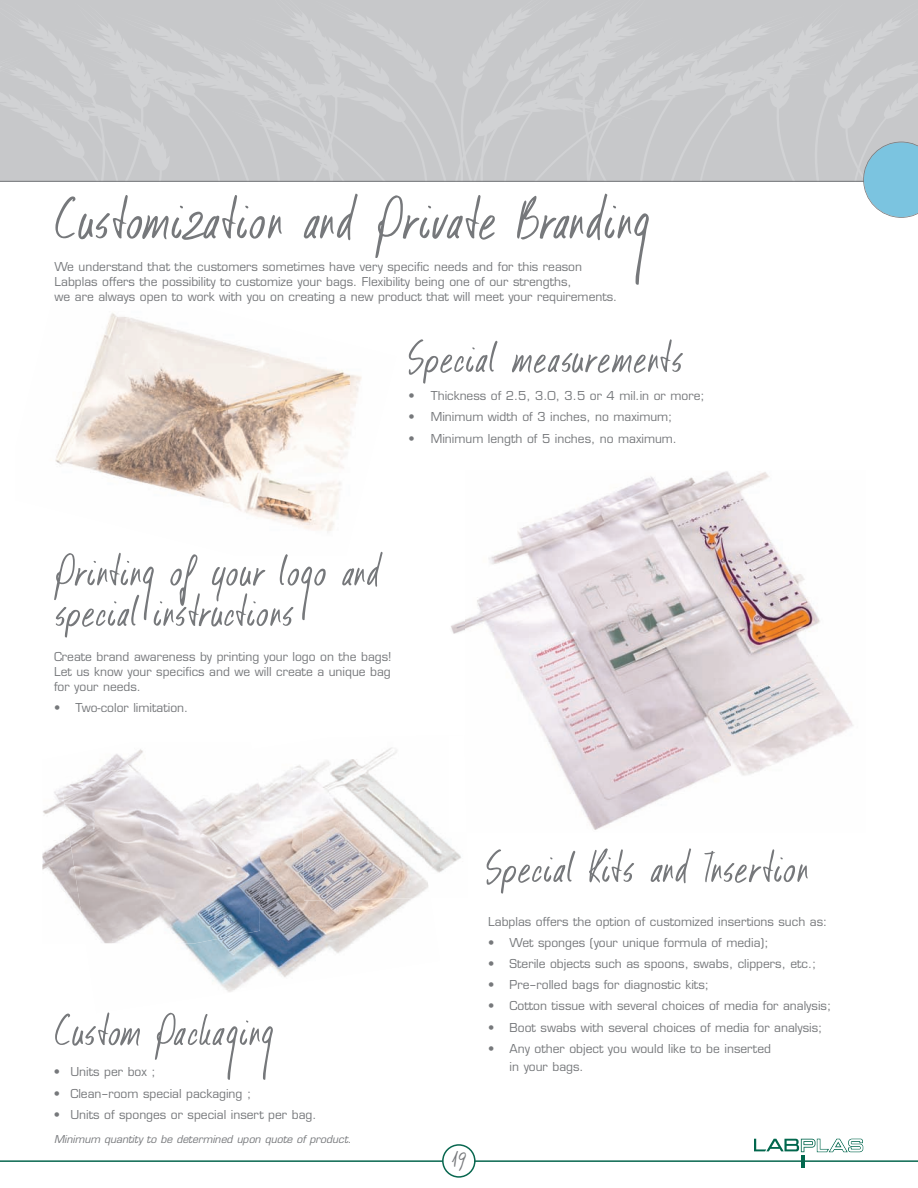
<style>
.page{position:relative;width:918px;height:1188px;background:#fff}
.page>*{position:absolute;margin:0;border:0;box-sizing:border-box;transform-origin:0 0}
.t1{font:72px "DK Kusukusu";color:#76787b}
.t2{font:54px/40.5px "DK Kusukusu";color:#76787b}
.t3{font:27px "DK Kusukusu";color:#76787b}
.t4{font:12px/15px "Eurostile LT Std";color:#76787b}
.t5{font:italic 10.5px "Eurostile LT Std";color:#76787b}
.s1{font-family:"Lucida Grande"}
</style>
<div class="page">
<svg style="left:449px;top:0;width:366px;height:181px;background:#c9cacc"></svg>
<svg style="left:0;top:0;width:449px;height:181px;background:#c9cacc"></svg>
<svg style="left:0;top:53px;width:35px;height:128px;background:#c8c9cb"></svg>
<hr style="left:0;top:181px;width:918px;height:1px;background:#76787b">
<img style="left:440px;top:837px;width:21px;height:35px">
<img style="left:55px;top:313px;width:307px;height:220px">
<img style="left:465px;top:471px;width:389px;height:359px">
<img style="left:451px;top:621px;width:14px;height:13px">
<img style="left:465px;top:735px;width:2px;height:95px">
<img style="left:184px;top:765px;width:256px;height:227px">
<img style="left:301px;top:747px;width:129px;height:154px">
<img style="left:42px;top:789px;width:19px;height:96px">
<img style="left:61px;top:749px;width:199px;height:195px">
<svg style="left:815px;top:0;width:103px;height:218px;background:#c1cdd3"></svg>
<svg style="left:754px;top:1139px;width:109px;height:29px"></svg>
<hr style="left:0;top:1160px;width:443px;height:2px;background:#08674f">
<hr style="left:474px;top:1160px;width:444px;height:2px;background:#08674f">
<svg style="left:442px;top:1144px;width:34px;height:34px"></svg>
<h1 class="t1" style="left:54px;top:171px;width:598px">Customization and Private Branding</h1>
<p class="t4" style="left:55px;top:260px;width:564px">We understand that the customers sometimes have very specific needs and for this reason<br>Labplas offers the possibility to customize your bags. Flexibility being one of our strengths,<br>we are always open to work with you on creating a new product that will meet your requirements.</p>
<h2 class="t2" style="left:408px;top:333px;width:278px">Special measurements</h2>
<p class="t4" style="left:408px;top:390px;width:298px">• Thickness of 2.5, 3.0, 3.5 or 4 mil.in or more;</p>
<p class="t4" style="left:408px;top:411px;width:266px">• Minimum width of 3 inches, no maximum;</p>
<p class="t4" style="left:408px;top:432px;width:270px">• Minimum length of 5 inches, no maximum.</p>
<h2 class="t2" style="left:55px;top:546px;width:329px">Printing of your logo and special instructions</h2>
<p class="t4" style="left:54px;top:650px;width:339px;text-align:justify">Create brand awareness by printing your logo on the bags!<br>Let us know your specifics and we will create a unique bag for your needs.</p>
<p class="t4" style="left:54px;top:701px;width:136px">• Two-color limitation.</p>
<h2 class="t2" style="left:54px;top:1006px;width:221px">Custom Packaging</h2>
<p class="t4" style="left:54px;top:1066px;width:103px">• Units per box ;</p>
<p class="t4" style="left:54px;top:1087px;width:199px">• Clean<span class="s1">-</span>room special packaging ;</p>
<p class="t4" style="left:54px;top:1108px;width:264px">• Units of sponges or special insert per bag.</p>
<p class="t5" style="left:54px;top:1135px;width:299px">Minimum quantity to be determined upon quote of product.</p>
<h2 class="t2" style="left:486px;top:843px;width:325px">Special Kits and Insertion</h2>
<p class="t4" style="left:488px;top:915px;width:341px">Labplas offers the option of customized insertions such as:</p>
<p class="t4" style="left:488px;top:936px;width:282px">• Wet sponges (your unique formula of media);</p>
<p class="t4" style="left:488px;top:957px;width:330px">• Sterile objects such as spoons, swabs, clippers, etc.;</p>
<p class="t4" style="left:488px;top:979px;width:222px">• Pre<span class="s1">-</span>rolled bags for diagnostic kits;</p>
<p class="t4" style="left:488px;top:1000px;width:344px">• Cotton tissue with several choices of media for analysis;</p>
<p class="t4" style="left:488px;top:1021px;width:336px">• Boot swabs with several choices of media for analysis;</p>
<p class="t4" style="left:510px;top:1041px;width:263px;line-height:18px;text-indent:-21px">• Any other object you would like to be inserted in your bags.</p>
<h3 class="t3" style="left:451px;top:1142px;width:17px">19</h3>
</div>
